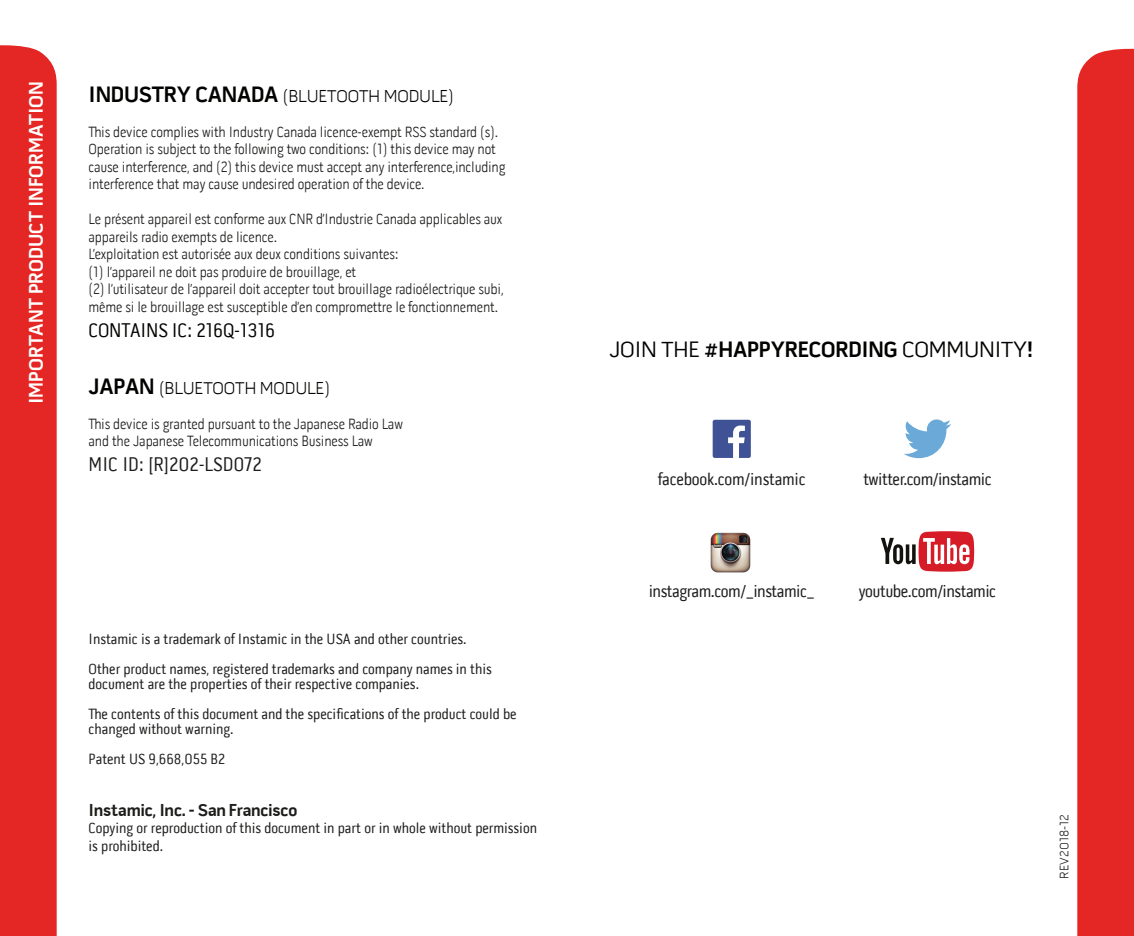
<style>
.page{position:relative;width:1134px;height:936px;background:#fff}
.page>*{position:absolute;margin:0;border:0;box-sizing:border-box;transform-origin:0 0}
.t1{font:22.5px "Pill Gothic 600 mg";letter-spacing:-.01em;color:#020201}
.t2{font:700 20px "Pill Gothic 600 mg";color:#fff}
.t3{font:20px "Pill Gothic 300 mg";letter-spacing:-.01em;color:#020201}
.t4{font:20px "Pill Gothic 300 mg";color:#1c1c1b}
.t5{font:17.5px "Pill Gothic 300 mg";letter-spacing:-.025em;color:#1c1c1b}
.t6{font:300 17.5px "Pill Gothic 600 mg";letter-spacing:-.01em;color:#020201}
.t7{font:700 17.5px "Pill Gothic 600 mg";letter-spacing:-.01em;color:#1c1c1b}
.t8{font:300 15px/17.5px "Pill Gothic 300 mg";letter-spacing:-.01em;color:#1c1c1b}
.t9{font:15px/30px "Pill Gothic 300 mg";color:#1c1c1b}
.t10{font:300 12.5px "Pill Gothic 600 mg";letter-spacing:.01em;color:#1c1c1b}
.s1{font-weight:700;font-size:22.5px}
.s2{font-weight:700}
</style>
<div class="page">
<div style="left:1077px;top:48px;width:57px;height:887px;background:#e42724"></div>
<div style="left:0;top:45px;width:57px;height:890px;background:#e42724"></div>
<div style="left:713px;top:420px;width:38px;height:38px;background:#3e5295;border-radius:2px"></div>
<svg style="left:728px;top:425px;width:17px;height:33px"></svg>
<svg style="left:904px;top:419px;width:47px;height:39px"></svg>
<img style="left:710px;top:532px;width:41px;height:41px">
<svg style="left:881px;top:531px;width:93px;height:40px"></svg>
<h2 class="t2" style="left:24px;top:404px;width:324px;rotate:-90deg">IMPORTANT PRODUCT INFORMATION</h2>
<p class="t6" style="left:89px;top:86px;width:367px"><span class="s1">INDUSTRY CANADA</span> (BLUETOOTH MODULE)</p>
<p class="t8" style="left:89px;top:123px;width:418px">This device complies with Industry Canada licence-exempt RSS standard (s).<br>Operation is subject to the following two conditions: (1) this device may not cause interference, and (2) this device must accept any interference,including interference that may cause undesired operation of the device.</p>
<p class="t8" style="left:89px;top:210px;width:416px">Le présent appareil est conforme aux CNR d’Industrie Canada applicables aux appareils radio exempts de licence.<br>L’exploitation est autorisée aux deux conditions suivantes:<br>(1) l’appareil ne doit pas produire de brouillage, et<br>(2) l’utilisateur de l’appareil doit accepter tout brouillage radioélectrique subi, même si le brouillage est susceptible d’en compromettre le fonctionnement.</p>
<h2 class="t3" style="left:89px;top:318px;width:188px">CONTAINS IC: 216Q-1316</h2>
<p class="t6" style="left:89px;top:377px;width:243px"><span class="s1">JAPAN</span> (BLUETOOTH MODULE)</p>
<p class="t8" style="left:89px;top:415px;width:316px">This device is granted pursuant to the Japanese Radio Law and the Japanese Telecommunications Business Law</p>
<h2 class="t4" style="left:89px;top:452px;width:175px">MIC ID: [R]202-LSD072</h2>
<p class="t9" style="left:89px;top:623px;width:405px">Instamic is a trademark of Instamic in the USA and other countries.<br>Other product names, registered trademarks and company names in this</p>
<p class="t9" style="left:89px;top:668px;width:429px">document are the properties of their respective companies.<br>The contents of this document and the specifications of the product could be</p>
<p class="t9" style="left:89px;top:713px;width:146px">changed without warning.<br>Patent US 9,668,055 B2</p>
<p class="t7" style="left:89px;top:799px;width:210px">Instamic, Inc. - San Francisco</p>
<p class="t9" style="left:89px;top:819px;width:450px;line-height:17.5px">Copying or reproduction of this document in part or in whole without permission is prohibited.</p>
<h1 class="t1" style="left:609px;top:336px;width:425px">JOIN THE <span class="s2">#HAPPYRECORDING</span> COMMUNITY<span class="s2">!</span></h1>
<p class="t5" style="left:658px;top:469px;width:149px">facebook.com/instamic</p>
<p class="t5" style="left:863px;top:469px;width:130px">twitter.com/instamic</p>
<p class="t5" style="left:649px;top:580px;width:168px">instagram.com/_instamic_</p>
<p class="t5" style="left:859px;top:580px;width:139px">youtube.com/instamic</p>
<p class="t10" style="left:1057px;top:878px;width:66px;rotate:-90deg">REV2018-12</p>
</div>
